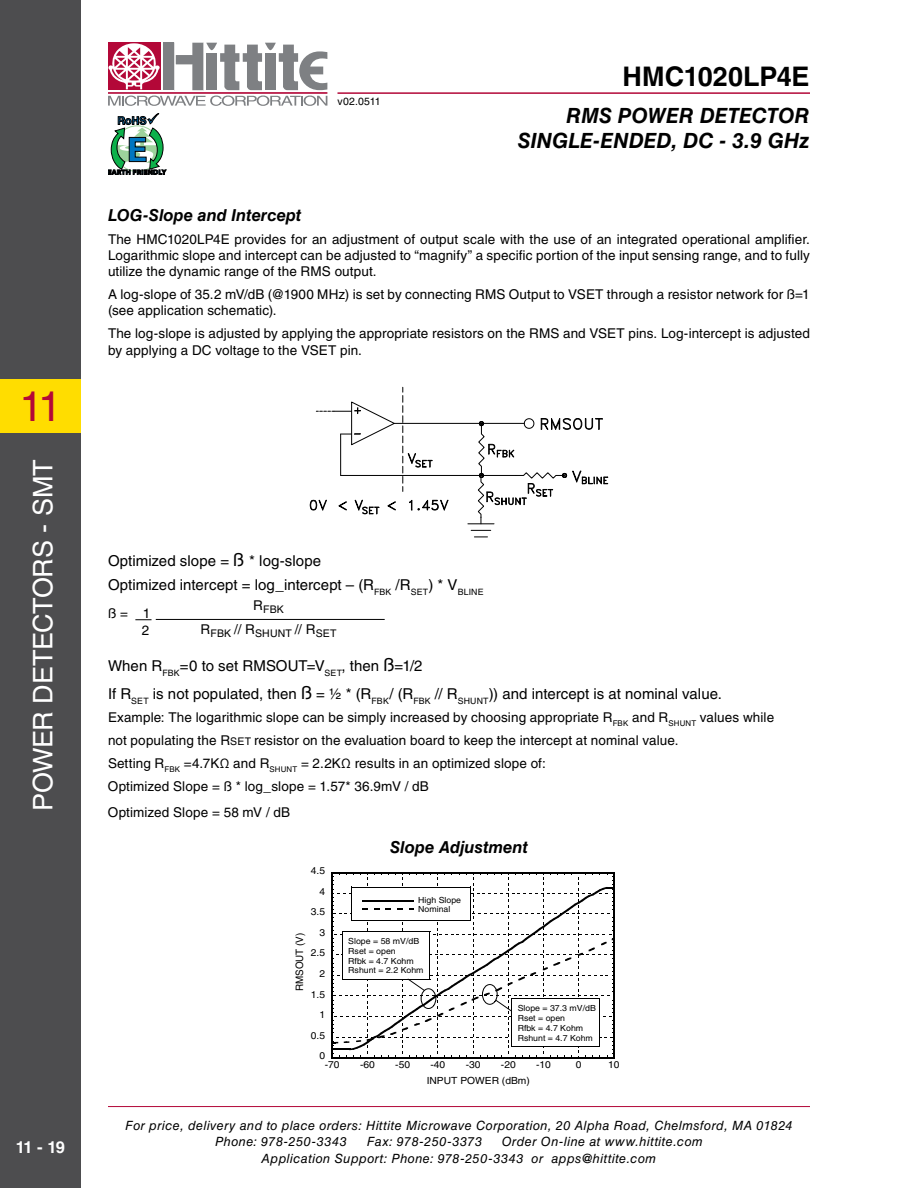
<style>
.page{position:relative;width:918px;height:1188px;background:#fff}
.page>*{position:absolute;margin:0;border:0;box-sizing:border-box;transform-origin:0 0}
.t1{font:42px "Helvetica LT Std";color:#b30838}
.t2{font:27px "Helvetica LT Std";letter-spacing:-.015em;color:#fff}
.t3{font:700 27px "Helvetica LT Std";color:#000}
.t4{font:italic 700 21px/25.2px "Helvetica LT Std";color:#000;text-align:right}
.t5{font:italic 700 16.5px "Helvetica LT Std";color:#000}
.t6{font:700 16.5px "Helvetica LT Std";color:#fff}
.t7{font:15px/24.8px "Helvetica LT Std";letter-spacing:.005em;color:#000}
.t8{font:13.5px/16.2px "Helvetica LT Std";letter-spacing:.01em;color:#000}
.t9{font:italic 12.75px/16.5px "Helvetica LT Std";letter-spacing:.035em;color:#000}
.t10{font:10.5px "Helvetica LT Std";letter-spacing:.02em;color:#000}
.t11{font:10.2px "Helvetica LT Std";color:#000;scale:.96 1}
.t12{font:9.9px "Helvetica LT Std";color:#000;scale:1.04 1}
.t13{font:8.4px/9.8px "Helvetica LT Std";color:#000;scale:1.04 1}
.s1{font-size:18px}
.s2{font-size:10.5px}
</style>
<div class="page">
<hr style="left:108px;top:1106px;width:702px;height:1px;background:#b30838">
<hr style="left:338px;top:92px;width:472px;height:2px;background:#b30838">
<div style="left:163px;top:43px;width:11px;height:47px;background:#7e8083"></div>
<div style="left:108px;top:43px;width:52px;height:47px;background:#b30838"></div>
<hr style="left:108px;top:92px;width:219px;height:2px;background:#b30838">
<svg style="left:176px;top:43px;width:151px;height:47px"></svg>
<svg style="left:108px;top:96px;width:219px;height:10px"></svg>
<svg style="left:108px;top:43px;width:52px;height:46px"></svg>
<svg style="left:108px;top:113px;width:58px;height:62px"></svg>
<div style="left:0;top:0;width:81px;height:1188px;background:#4d4d4f"></div>
<div style="left:0;top:379px;width:81px;height:54px;background:#fd0"></div>
<hr style="left:394px;top:423px;width:130px;height:1px;background:#000">
<svg style="left:474px;top:537px;width:13px;height:1px"></svg>
<hr style="left:340px;top:434px;width:1px;height:41px;background:#000">
<hr style="left:341px;top:475px;width:175px;height:1px;background:#000">
<svg style="left:316px;top:401px;width:80px;height:45px"></svg>
<svg style="left:403px;top:387px;width:30px;height:104px"></svg>
<svg style="left:354px;top:500px;width:25px;height:14px"></svg>
<svg style="left:387px;top:501px;width:9px;height:10px"></svg>
<svg style="left:409px;top:499px;width:40px;height:12px"></svg>
<svg style="left:310px;top:500px;width:17px;height:11px"></svg>
<svg style="left:338px;top:501px;width:9px;height:10px"></svg>
<svg style="left:468px;top:418px;width:140px;height:113px"></svg>
<svg style="left:135px;top:619px;width:17px;height:1px"></svg>
<hr style="left:156px;top:619px;width:229px;height:1px;background:#000">
<svg style="left:331px;top:872px;width:284px;height:186px"></svg>
<div style="left:512px;top:999px;width:87px;height:47px;background:#fff"></div>
<hr style="left:511px;top:998px;width:1px;height:49px;background:#000">
<hr style="left:511px;top:1046px;width:89px;height:1px;background:#000">
<hr style="left:599px;top:998px;width:1px;height:49px;background:#000">
<hr style="left:511px;top:998px;width:89px;height:1px;background:#000">
<h1 class="t1" style="left:20px;top:382px;width:43px">11</h1>
<h2 class="t2" style="left:27px;top:811px;width:352px;rotate:-90deg">Power Detectors - SMT</h2>
<p class="t6" style="left:16px;top:1138px;width:51px">11 - 19</p>
<p class="t10" style="left:338px;top:95px;width:44px">v02.0511</p>
<h2 class="t3" style="left:623px;top:60px;width:189px">HMC1020LP4E</h2>
<h3 class="t4" style="left:518px;top:103px;width:293px">RMS POWER DETECTOR<br>SINGLE-ENDED, DC - 3.9 GHz</h3>
<p class="t5" style="left:108px;top:205px;width:195px">LOG-Slope and Intercept</p>
<p class="t8" style="left:108px;top:231px;width:703px;text-align:justify">The HMC1020LP4E provides for an adjustment of output scale with the use of an integrated operational amplifier.<br>Logarithmic slope and intercept can be adjusted to “magnify” a specific portion of the input sensing range, and to fully utilize the dynamic range of the RMS output.</p>
<p class="t8" style="left:108px;top:286px;width:703px">A log-slope of 35.2 mV/dB (@1900 MHz) is set by connecting RMS Output to VSET through a resistor network for ß=1 (see application schematic).</p>
<p class="t8" style="left:108px;top:326px;width:500px">The log-slope is adjusted by applying the appropriate resistors on the RMS and VSET</p>
<p class="t8" style="left:628px;top:326px;width:183px">pins. Log-intercept is adjusted</p>
<p class="t8" style="left:108px;top:342px;width:212px">by applying a DC voltage to the VSET</p>
<p class="t8" style="left:340px;top:342px;width:23px">pin.</p>
<p class="t7" style="left:108px;top:548px;width:376px">Optimized slope = <span class="s1">ß</span> * log-slope<br>Optimized intercept = log_intercept – (R<sub>FBK</sub> /R<sub>SET</sub>) * V<sub>BLINE</sub></p>
<p class="t10" style="left:253px;top:603px;width:32px"><sup>R</sup>FBK</p>
<p class="t10" style="left:201px;top:628px;width:123px"><sup>R</sup> FBK <sup>//</sup> <sup>R</sup>SHUNT <sup>//</sup> <sup>R</sup>SET</p>
<p class="t8" style="left:108px;top:606px;width:44px;text-align:right">ß = 1<br>2</p>
<p class="t7" style="left:108px;top:651px;width:616px;line-height:28.3px">When R <sub>FBK</sub>=0 to set RMSOUT=V<sub>SET</sub>, then <span class="s1">ß</span>=1/2<br>If R<sub>SET</sub> is not populated, then <span class="s1">ß</span> = ½ * (R<sub>FBK</sub>/ (R<sub>FBK</sub> // R<sub>SHUNT</sub>)) and intercept is at nominal value.</p>
<p class="t8" style="left:108px;top:706px;width:668px;line-height:23px">Example: The logarithmic slope can be simply increased by choosing appropriate R <sub>FBK</sub> and R<sub>SHUNT</sub> values while not populating the R<span class="s2">SET</span></p>
<p class="t8" style="left:108px;top:729px;width:572px;line-height:23px;text-indent:146px">resistor on the evaluation board to keep the intercept at nominal value.<br>Setting R <sub>FBK</sub> =4.7KΩ and R<sub>SHUNT</sub> = 2.2KΩ results in an optimized slope of:<br>Optimized Slope = ß * log_slope = 1.57* 36.9mV / dB</p>
<p class="t8" style="left:108px;top:804px;width:184px">Optimized Slope = 58 mV / dB</p>
<p class="t12" style="left:311px;top:865px;width:15px">4.5</p>
<p class="t12" style="left:319px;top:886px;width:7px">4</p>
<p class="t12" style="left:311px;top:906px;width:15px">3.5</p>
<p class="t5" style="left:390px;top:838px;width:139px">Slope Adjustment</p>
<p class="t13" style="left:418px;top:896px;width:43px;line-height:8.4px">High Slope<br>Nominal</p>
<p class="t12" style="left:319px;top:927px;width:7px">3</p>
<p class="t11" style="left:294px;top:991px;width:62px;rotate:-90deg">RMSOUT (V)</p>
<p class="t13" style="left:348px;top:936px;width:74px">Slope = 58 mV/dB<br>Rset = open<br>Rfbk = 4.7 Kohm<br>Rshunt = 2.2 Kohm</p>
<p class="t12" style="left:311px;top:947px;width:15px">2.5</p>
<p class="t12" style="left:319px;top:968px;width:7px">2</p>
<p class="t12" style="left:311px;top:988px;width:15px">1.5</p>
<p class="t12" style="left:319px;top:1009px;width:7px">1</p>
<p class="t12" style="left:311px;top:1029px;width:15px">0.5</p>
<p class="t13" style="left:518px;top:1003px;width:77px">Slope = 37.3 mV/dB<br>Rset = open<br>Rfbk = 4.7 Kohm<br>Rshunt = 4.7 Kohm</p>
<p class="t12" style="left:319px;top:1050px;width:7px">0</p>
<p class="t12" style="left:325px;top:1058px;width:16px">-70</p>
<p class="t12" style="left:360px;top:1058px;width:16px">-60</p>
<p class="t12" style="left:395px;top:1058px;width:16px">-50</p>
<p class="t12" style="left:431px;top:1058px;width:16px">-40</p>
<p class="t12" style="left:466px;top:1058px;width:16px">-30</p>
<p class="t12" style="left:501px;top:1058px;width:16px">-20</p>
<p class="t12" style="left:536px;top:1058px;width:16px">-10</p>
<p class="t12" style="left:576px;top:1058px;width:7px">0</p>
<p class="t12" style="left:608px;top:1058px;width:12px">10</p>
<p class="t12" style="left:427px;top:1075px;width:101px">INPUT POWER (dBm)</p>
<p class="t9" style="left:215px;top:1117px;width:579px;text-indent:-90px">For price, delivery and to place orders: Hittite Microwave Corporation, 20 Alpha Road, Chelmsford, MA 01824<br>Phone: 978-250-3343</p>
<p class="t9" style="left:262px;top:1133px;width:443px;text-indent:240px">Order On-line at www.hittite.com<br>Application Support: Phone: 978-250-3343 or apps@hittite.com</p>
<p class="t9" style="left:367px;top:1133px;width:117px">Fax: 978-250-3373</p>
</div>
